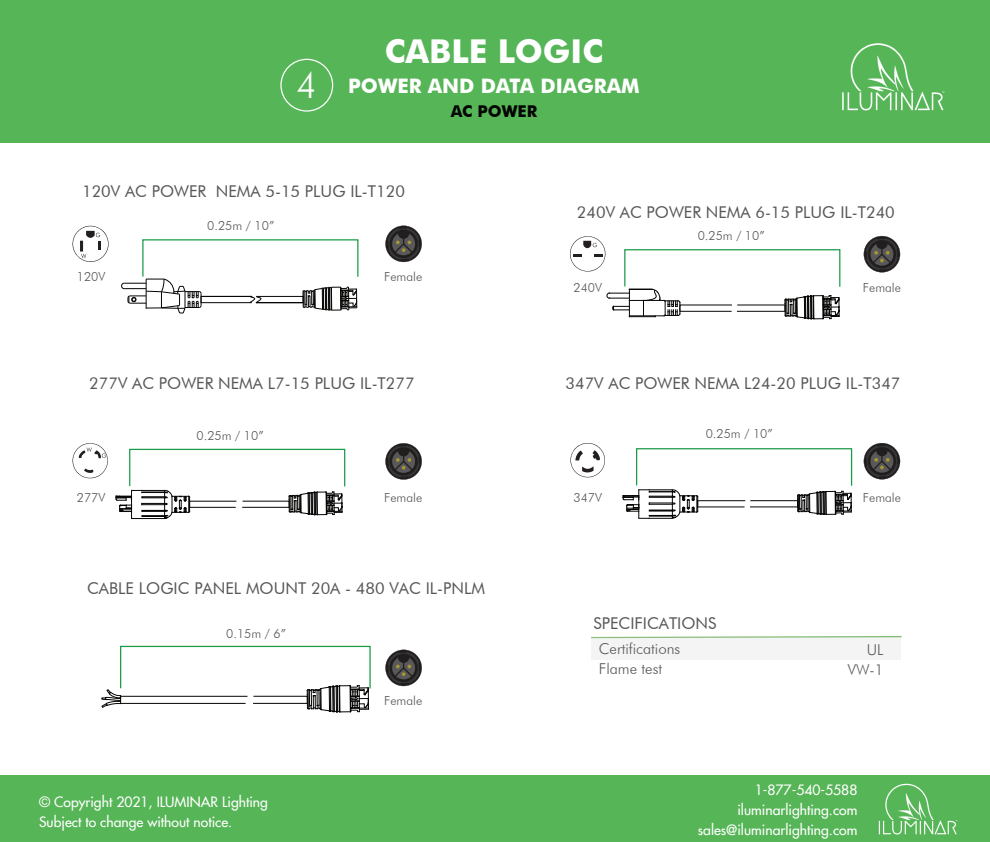
<style>
.page{position:relative;width:990px;height:842px;background:#fff}
.page>*{position:absolute;margin:0;border:0;box-sizing:border-box;transform-origin:0 0}
.t1{font:300 36.62px "Futura BT";color:#fff}
.t2{font:700 32.88px "Futura BT";color:#fff}
.t3{font:700 20px "Futura BT";color:#fff}
.t4{font:16.25px "Futura BT";color:#575757}
.t5{font:700 16.25px "Futura BT";color:#040503}
.t6{font:300 15px/20px "Futura BT";color:#575757}
.t7{font:500 14px/20px "Futura";color:#fff}
.t8{font:300 12.5px "Futura BT";color:#575757}
</style>
<div class="page">
<div style="left:0;top:0;width:990px;height:142px;background:#56b557"></div>
<img style="left:842px;top:43px;width:103px;height:68px">
<svg style="left:253px;top:685px;width:116px;height:28px"></svg>
<hr style="left:121px;top:696px;width:126px;height:1px;background:#050504">
<hr style="left:121px;top:703px;width:124px;height:1px;background:#050504">
<svg style="left:101px;top:689px;width:21px;height:19px"></svg>
<div style="left:120px;top:646px;width:251px;height:43px;border:1px solid #1a9b48"></div>
<svg style="left:784px;top:295px;width:56px;height:25px"></svg>
<div style="left:679px;top:304px;width:53px;height:8px;border:1px solid #050504"></div>
<div style="left:737px;top:304px;width:48px;height:8px;border:1px solid #050504"></div>
<svg style="left:606px;top:288px;width:75px;height:30px"></svg>
<svg style="left:121px;top:278px;width:237px;height:188px"></svg>
<svg style="left:288px;top:491px;width:55px;height:157px"></svg>
<div style="left:242px;top:501px;width:48px;height:7px;border:1px solid #050504"></div>
<hr style="left:190px;top:501px;width:46px;height:1px;background:#050504">
<hr style="left:190px;top:507px;width:45px;height:1px;background:#050504">
<svg style="left:115px;top:489px;width:76px;height:30px"></svg>
<svg style="left:591px;top:489px;width:311px;height:171px"></svg>
<svg style="left:72px;top:226px;width:37px;height:36px"></svg>
<svg style="left:570px;top:236px;width:36px;height:36px"></svg>
<svg style="left:72px;top:443px;width:36px;height:36px"></svg>
<svg style="left:570px;top:443px;width:35px;height:35px"></svg>
<div style="left:142px;top:239px;width:216px;height:38px;border:1px solid #1a9b48"></div>
<div style="left:624px;top:249px;width:216px;height:38px;border:1px solid #1a9b48"></div>
<div style="left:129px;top:449px;width:216px;height:38px;border:1px solid #1a9b48"></div>
<div style="left:636px;top:448px;width:216px;height:38px;border:1px solid #1a9b48"></div>
<svg style="left:385px;top:226px;width:37px;height:36px"></svg>
<svg style="left:385px;top:443px;width:37px;height:37px"></svg>
<svg style="left:385px;top:650px;width:37px;height:36px"></svg>
<svg style="left:864px;top:236px;width:36px;height:36px"></svg>
<svg style="left:864px;top:443px;width:36px;height:36px"></svg>
<div style="left:280px;top:59px;width:53px;height:53px;border:1px solid #fff;border-radius:50%"></div>
<div style="left:0;top:775px;width:990px;height:67px;background:#56b557"></div>
<img style="left:878px;top:783px;width:80px;height:52px">
<h1 class="t1" style="left:296px;top:63px;width:23px">4</h1>
<h2 class="t2" style="left:385px;top:31px;width:220px">CABLE LOGIC</h2>
<p class="t3" style="left:348px;top:73px;width:293px">POWER AND DATA DIAGRAM</p>
<p class="t5" style="left:451px;top:102px;width:88px">AC POWER</p>
<p class="t4" style="left:82px;top:182px;width:324px">120V AC POWER NEMA 5-15 PLUG IL-T120</p>
<p class="t8" style="left:207px;top:218px;width:69px">0.25m / 10”</p>
<p class="t8" style="left:77px;top:269px;width:30px">120V</p>
<p class="t8" style="left:384px;top:269px;width:40px">Female</p>
<p class="t4" style="left:577px;top:202px;width:319px">240V AC POWER NEMA 6-15 PLUG IL-T240</p>
<p class="t8" style="left:573px;top:280px;width:30px">240V</p>
<p class="t8" style="left:698px;top:228px;width:69px">0.25m / 10”</p>
<p class="t8" style="left:863px;top:280px;width:40px">Female</p>
<p class="t4" style="left:89px;top:373px;width:327px">277V AC POWER NEMA L7-15 PLUG IL-T277</p>
<p class="t4" style="left:566px;top:373px;width:336px">347V AC POWER NEMA L24-20 PLUG IL-T347</p>
<p class="t8" style="left:197px;top:428px;width:69px">0.25m / 10”</p>
<p class="t8" style="left:706px;top:426px;width:69px">0.25m / 10”</p>
<p class="t8" style="left:384px;top:490px;width:40px">Female</p>
<p class="t8" style="left:77px;top:490px;width:30px">277V</p>
<p class="t8" style="left:573px;top:490px;width:30px">347V</p>
<p class="t4" style="left:87px;top:578px;width:400px">CABLE LOGIC PANEL MOUNT 20A - 480 VAC IL-PNLM</p>
<p class="t8" style="left:863px;top:490px;width:40px">Female</p>
<p class="t8" style="left:226px;top:626px;width:61px">0.15m / 6”</p>
<p class="t8" style="left:384px;top:693px;width:40px">Female</p>
<p class="t4" style="left:594px;top:614px;width:124px">SPECIFICATIONS</p>
<p class="t6" style="left:599px;top:639px;width:83px">Certifications<br>Flame test</p>
<p class="t6" style="left:848px;top:639px;width:37px;text-align:right">UL<br>VW-1</p>
<p class="t7" style="left:39px;top:792px;width:230px">© Copyright 2021, ILUMINAR Lighting<br>Subject to change without notice.</p>
<p class="t7" style="left:698px;top:779px;width:161px;text-align:right">1-877-540-5588 iluminarlighting.com sales@iluminarlighting.com</p>
</div>
